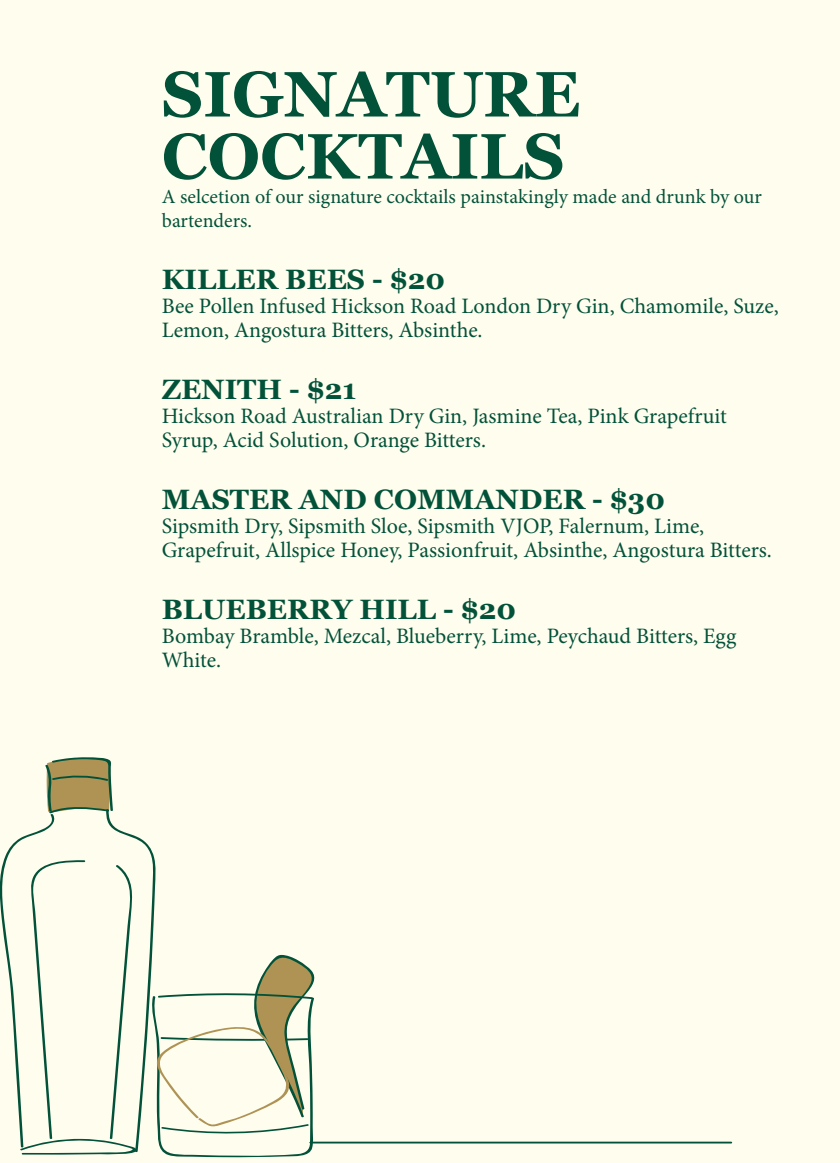
<style>
.page{position:relative;width:840px;height:1163px;background:#fff}
.page>*{position:absolute;margin:0;border:0;box-sizing:border-box;transform-origin:0 0}
.t1{font:700 64px "Georgia";color:#025239}
.t2{font:700 28px "Georgia";color:#025239}
.t3{font:22px/24px "Minion Pro";color:#025239}
.t4{font:20px/24px "Minion Pro";color:#025239}
</style>
<div class="page">
<div style="left:0;top:0;width:839px;height:1162px;background:#fffdee"></div>
<svg style="left:0;top:757px;width:732px;height:400px"></svg>
<p class="t1" style="left:162px;top:46px;width:420px">SIGNATURE</p>
<p class="t1" style="left:162px;top:108px;width:404px">COCKTAILS</p>
<p class="t4" style="left:162px;top:184px;width:601px">A selcetion of our signature cocktails painstakingly made and drunk by our bartenders.</p>
<p class="t2" style="left:162px;top:258px;width:285px">KILLER BEES - $20</p>
<p class="t3" style="left:162px;top:294px;width:618px">Bee Pollen Infused Hickson Road London Dry Gin, Chamomile, Suze,<br>Lemon, Angostura Bitters, Absinthe.</p>
<p class="t2" style="left:162px;top:368px;width:196px">ZENITH - $21</p>
<p class="t3" style="left:162px;top:404px;width:566px">Hickson Road Australian Dry Gin, Jasmine Tea, Pink Grapefruit<br>Syrup, Acid Solution, Orange Bitters.</p>
<p class="t2" style="left:162px;top:478px;width:504px">MASTER AND COMMANDER - $30</p>
<p class="t3" style="left:162px;top:514px;width:611px">Sipsmith Dry, Sipsmith Sloe, Sipsmith VJOP, Falernum, Lime,<br>Grapefruit, Allspice Honey, Passionfruit, Absinthe, Angostura Bitters.</p>
<p class="t2" style="left:162px;top:588px;width:355px">BLUEBERRY HILL - $20</p>
<p class="t3" style="left:162px;top:624px;width:575px">Bombay Bramble, Mezcal, Blueberry, Lime, Peychaud Bitters, Egg<br>White.</p>
</div>
